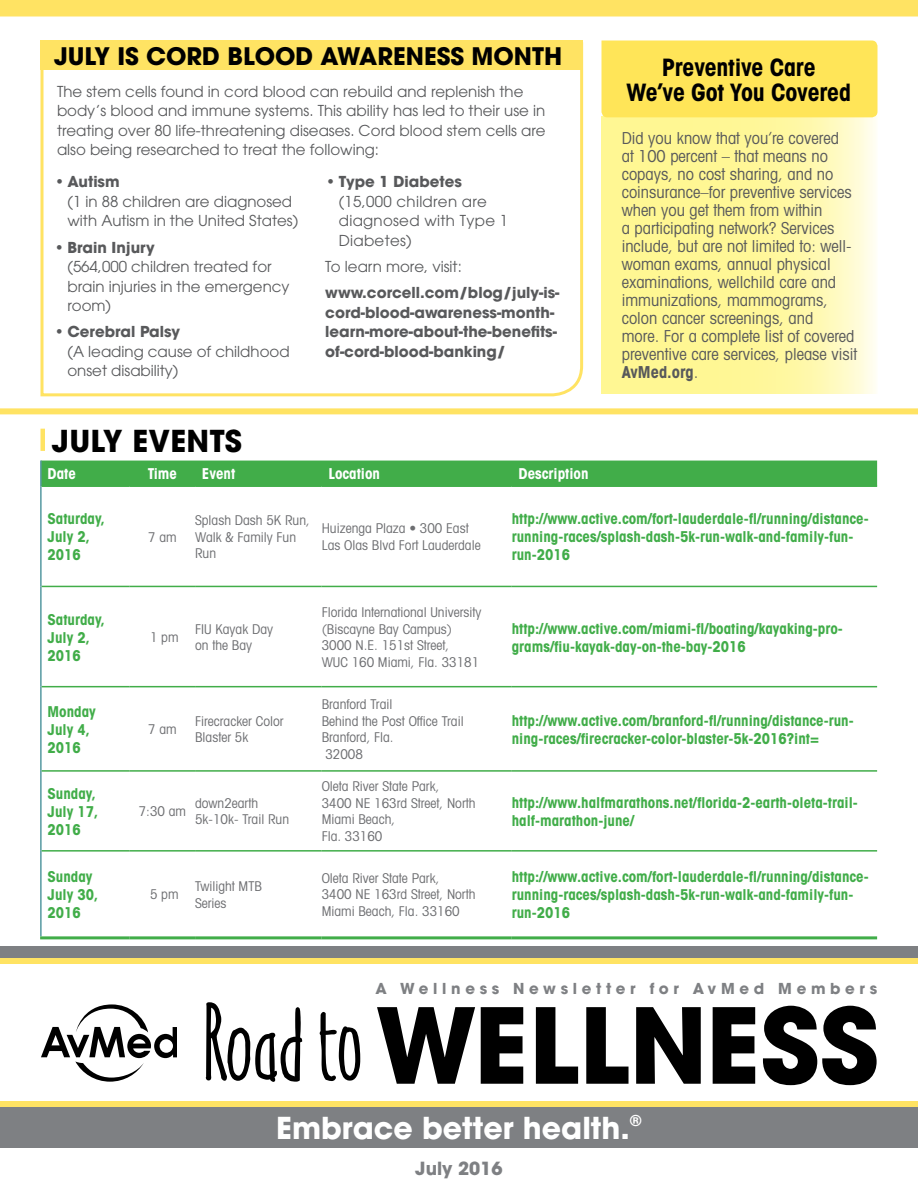
<style>
.page{position:relative;width:918px;height:1188px;background:#fff}
.page>*{position:absolute;margin:0;border:0;box-sizing:border-box;transform-origin:0 0}
.t1{font:700 103.5px "Avant Garde";color:#000}
.t2{font:700 30px "Avant Garde";color:#fff}
.t3{font:700 30px "Avant Garde";letter-spacing:.01em;color:#000}
.t4{font:700 condensed 24px/25.5px "Avant Garde";letter-spacing:-.01em;color:#000;text-align:center}
.t5{font:700 24px "Avant Garde";color:#000}
.t6{font:700 18px "Avant Garde";color:#7e8083}
.t7{font:condensed 16.5px/18px "Avant Garde";color:#58595b}
.t8{font:700 condensed 15px/18px "Avant Garde";color:#41ad49}
.t9{font:15px/19.5px "Avant Garde";color:#58595b}
.t10{font:700 15px/19.5px "Avant Garde";color:#58595b}
.t11{font:15px/19.5px "Avant Garde";letter-spacing:.02em;color:#58595b}
.t12{font:700 15px "Avant Garde";letter-spacing:.31em;color:#7e8083}
.t13{font:700 condensed 15px "Avant Garde";color:#fff}
.t14{font:condensed 13.5px/16.5px "Avant Garde";color:#6d6e71}
.s1{font-weight:700}
.s2{font-family:"Amatic Mod Bold ON Ept TWO";font-weight:400;font-size:102px}
</style>
<div class="page">
<div style="left:0;top:408px;width:918px;height:6px;background:#ffe363"></div>
<div style="left:0;top:0;width:918px;height:16px;background:#ffe363"></div>
<div style="left:0;top:1101px;width:918px;height:41px;background:#ffe363"></div>
<div style="left:0;top:953px;width:918px;height:11px;background:#ffe363"></div>
<div style="left:0;top:946px;width:918px;height:12px;background:#7e8083"></div>
<div style="left:0;top:1107px;width:918px;height:41px;background:#7e8083"></div>
<svg style="left:41px;top:1004px;width:136px;height:78px"></svg>
<div style="left:40px;top:429px;width:5px;height:22px;background:#ffe363"></div>
<svg style="left:602px;top:117px;width:274px;height:276px;background:#fff7a3"></svg>
<div style="left:602px;top:40px;width:276px;height:77px;background:#ffe558"></div>
<svg style="left:40px;top:42px;width:544px;height:355px"></svg>
<div style="left:40px;top:40px;width:543px;height:30px;background:#ffe363"></div>
<div style="left:42px;top:461px;width:835px;height:24px;background:#41ad49"></div>
<hr style="left:40px;top:461px;width:2px;height:25px;background:#5699a1">
<hr style="left:40px;top:486px;width:2px;height:100px;background:#5699a1">
<hr style="left:40px;top:586px;width:2px;height:101px;background:#5699a1">
<hr style="left:40px;top:687px;width:2px;height:84px;background:#5699a1">
<hr style="left:40px;top:771px;width:2px;height:80px;background:#5699a1">
<hr style="left:40px;top:851px;width:2px;height:85px;background:#5699a1">
<hr style="left:42px;top:485px;width:88px;height:2px;background:#41ad49">
<hr style="left:130px;top:485px;width:65px;height:2px;background:#41ad49">
<hr style="left:195px;top:485px;width:127px;height:2px;background:#41ad49">
<hr style="left:322px;top:485px;width:190px;height:2px;background:#41ad49">
<hr style="left:512px;top:485px;width:365px;height:2px;background:#41ad49">
<hr style="left:42px;top:586px;width:88px;height:1px;background:#41ad49">
<hr style="left:130px;top:586px;width:65px;height:1px;background:#41ad49">
<hr style="left:195px;top:586px;width:127px;height:1px;background:#41ad49">
<hr style="left:322px;top:586px;width:190px;height:1px;background:#41ad49">
<hr style="left:512px;top:586px;width:365px;height:1px;background:#41ad49">
<hr style="left:42px;top:686px;width:88px;height:1px;background:#41ad49">
<hr style="left:130px;top:686px;width:65px;height:1px;background:#41ad49">
<hr style="left:195px;top:686px;width:127px;height:1px;background:#41ad49">
<hr style="left:322px;top:686px;width:190px;height:1px;background:#41ad49">
<hr style="left:512px;top:686px;width:365px;height:1px;background:#41ad49">
<hr style="left:42px;top:770px;width:88px;height:2px;background:#41ad49">
<hr style="left:130px;top:770px;width:65px;height:2px;background:#41ad49">
<hr style="left:195px;top:770px;width:127px;height:2px;background:#41ad49">
<hr style="left:322px;top:770px;width:190px;height:2px;background:#41ad49">
<hr style="left:512px;top:770px;width:365px;height:2px;background:#41ad49">
<hr style="left:42px;top:850px;width:88px;height:2px;background:#41ad49">
<hr style="left:130px;top:850px;width:65px;height:2px;background:#41ad49">
<hr style="left:195px;top:850px;width:127px;height:2px;background:#41ad49">
<hr style="left:322px;top:850px;width:190px;height:2px;background:#41ad49">
<hr style="left:512px;top:850px;width:365px;height:2px;background:#41ad49">
<hr style="left:40px;top:936px;width:90px;height:3px;background:#41ad49">
<hr style="left:130px;top:936px;width:65px;height:3px;background:#41ad49">
<hr style="left:195px;top:936px;width:127px;height:3px;background:#41ad49">
<hr style="left:322px;top:936px;width:190px;height:3px;background:#41ad49">
<hr style="left:512px;top:936px;width:365px;height:3px;background:#41ad49">
<h3 class="t5" style="left:54px;top:40px;width:287px">j uly is cord blood awa</h3>
<h3 class="t5" style="left:377px;top:40px;width:186px">reness month</h3>
<p class="t9" style="left:57px;top:81px;width:490px">The stem cells found in cord blood can rebuild and replenish the body’s blood and immune systems. This ability has led to their use in treating over 80 life-threatening diseases. Cord blood stem cells are also being researched to treat the following:</p>
<p class="t10" style="left:54px;top:172px;width:67px">• Autism</p>
<p class="t9" style="left:68px;top:192px;width:232px">(1 in 88 children are diagnosed with Autism in the United States)</p>
<p class="t10" style="left:54px;top:237px;width:102px">• Brain Injury</p>
<p class="t9" style="left:67px;top:257px;width:224px">(564,000 children treated for brain injuries in the emergency room)</p>
<p class="t10" style="left:54px;top:322px;width:128px">• Cerebral Palsy</p>
<p class="t9" style="left:67px;top:342px;width:224px">(A leading cause of childhood onset disability)</p>
<p class="t10" style="left:325px;top:172px;width:138px">• Type 1 Diabetes</p>
<p class="t11" style="left:339px;top:192px;width:171px">(15,000 children are diagnosed with Type 1<br>Diabetes)</p>
<p class="t9" style="left:325px;top:257px;width:138px">To learn more, visit:</p>
<p class="t10" style="left:325px;top:283px;width:236px">www.corcell.com/blog/july-is&shy;cord-blood-awareness-month&shy;learn-more-about-the-benefits&shy;of-cord-blood-banking/</p>
<h2 class="t3" style="left:52px;top:421px;width:190px">j uly EVENTS</h2>
<h3 class="t4" style="left:626px;top:54px;width:226px">Preventive Care<br>We’ve Got You Covered</h3>
<p class="t7" style="left:622px;top:129px;width:237px">Did you know that you’re covered<br>at 100 percent – that means no copays, no cost sharing, and no coinsurance–for preventive services when you get them from within<br>a participating network? Services include, but are not limited to: well&shy;woman exams, annual physical examinations, wellchild care and immunizations, mammograms, colon cancer screenings, and<br>more. For a complete list of covered preventive care services, please visit<br><span class="s1">AvMed.org</span>.</p>
<p class="t13" style="left:48px;top:464px;width:30px">Date</p>
<p class="t13" style="left:148px;top:464px;width:31px">Time</p>
<p class="t13" style="left:202px;top:464px;width:35px">Event</p>
<p class="t13" style="left:328px;top:464px;width:53px">Location</p>
<p class="t13" style="left:519px;top:464px;width:71px">Description</p>
<p class="t8" style="left:48px;top:510px;width:59px">Saturday,<br>July 2,<br>2016</p>
<p class="t14" style="left:195px;top:512px;width:116px">Splash Dash 5K Run,<br>Walk &amp; Family Fun<br>Run</p>
<p class="t14" style="left:322px;top:520px;width:160px">Huizenga Plaza • 300 East<br>Las Olas Blvd Fort Lauderdale</p>
<p class="t8" style="left:512px;top:510px;width:358px">http://www.active.com/fort-lauderdale-fl/running/distance&shy;running-races/splash-dash-5k-run-walk-and-family-fun&shy;run-2016</p>
<p class="t14" style="left:148px;top:528px;width:30px">7 am</p>
<p class="t8" style="left:48px;top:610px;width:59px">Saturday,<br>July 2,<br>2016</p>
<p class="t8" style="left:48px;top:702px;width:50px">Monday<br>July 4,<br>2016</p>
<p class="t8" style="left:48px;top:784px;width:52px">Sunday,<br>July 17,<br>2016</p>
<p class="t8" style="left:48px;top:868px;width:52px">Sunday<br>July 30,<br>2016</p>
<p class="t14" style="left:150px;top:628px;width:30px">1 pm</p>
<p class="t14" style="left:195px;top:620px;width:79px">FIU Kayak Day on the Bay</p>
<p class="t14" style="left:322px;top:604px;width:161px">Florida International University (Biscayne Bay Campus)<br>3000 N.E. 151st Street,<br>WUC 160 Miami, Fla. 33181</p>
<p class="t8" style="left:512px;top:619px;width:333px">http://www.active.com/miami-fl/boating/kayaking-pro&shy;grams/fiu-kayak-day-on-the-bay-2016</p>
<p class="t14" style="left:148px;top:721px;width:30px">7 am</p>
<p class="t14" style="left:195px;top:712px;width:90px">Firecracker Color<br>Blaster 5k</p>
<p class="t14" style="left:322px;top:696px;width:143px">Branford Trail<br>Behind the Post Office Trail<br>Branford, Fla.<br>32008</p>
<p class="t8" style="left:512px;top:711px;width:343px">http://www.active.com/branford-fl/running/distance-run&shy;ning-races/firecracker-color-blaster-5k-2016?int=</p>
<p class="t14" style="left:139px;top:803px;width:49px">7:30 am</p>
<p class="t14" style="left:195px;top:795px;width:96px">down2earth<br>5k-10k- Trail Run</p>
<p class="t14" style="left:322px;top:778px;width:155px">Oleta River State Park,<br>3400 NE 163rd Street, North<br>Miami Beach,<br>Fla. 33160</p>
<p class="t8" style="left:512px;top:793px;width:348px">http://www.halfmarathons.net/florida-2-earth-oleta-trail&shy;half-marathon-june/</p>
<p class="t14" style="left:150px;top:886px;width:30px">5 pm</p>
<p class="t14" style="left:195px;top:878px;width:68px">Twilight MTB<br>Series</p>
<p class="t14" style="left:322px;top:869px;width:155px">Oleta River State Park,<br>3400 NE 163rd Street, North<br>Miami Beach, Fla. 33160</p>
<p class="t8" style="left:512px;top:867px;width:358px">http://www.active.com/fort-lauderdale-fl/running/distance&shy;running-races/splash-dash-5k-run-walk-and-family-fun&shy;run-2016</p>
<p class="t12" style="left:375px;top:979px;width:504px">A Wellness Newsletter for AvMed Members</p>
<h1 class="t1" style="left:201px;top:978px;width:679px"><span class="s2">Road to</span> Wellness</h1>
<h2 class="t2" style="left:276px;top:1109px;width:367px">Embrace better health.<sup>®</sup></h2>
<p class="t6" style="left:415px;top:1157px;width:89px">July 2016</p>
</div>
